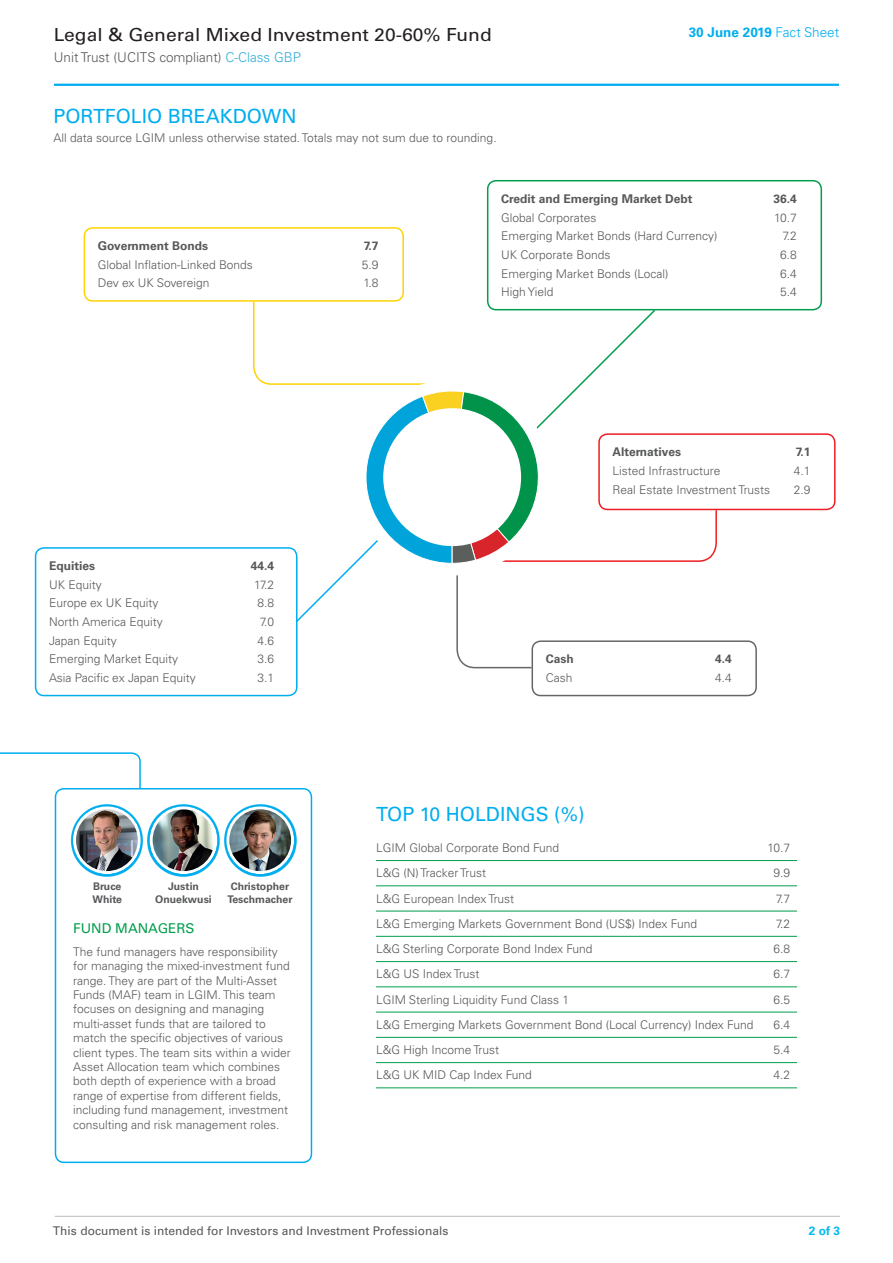
<style>
.page{position:relative;width:893px;height:1263px;background:#fff}
.page>*{position:absolute;margin:0;border:0;box-sizing:border-box;transform-origin:0 0}
.t1{font:19.5px "Univers LT Pro 55 Roman";color:#00aeef}
.t2{font:18px "Univers LT Pro 55 Roman";color:#231f20;scale:1.07 1}
.t3{font:300 13.5px "Univers LT Pro 45";color:#57585a}
.t4{font:700 13.5px "Univers LT Pro 65";color:#00aeef}
.t5{font:13.5px "Univers LT Pro 55 Roman";color:#009e4d}
.t6{font:300 12px/14.4px "Univers LT Pro 45";color:#57585a}
.t7{font:700 12px "Univers LT Pro 65";color:#57585a}
.t8{font:12px "Univers LT Pro 55 Roman";color:#57585a}
.t9{font:700 12px "Univers LT Pro 65";color:#00baf1}
.t10{font:700 10.5px/12.6px "Univers LT Pro 65";color:#57585a;text-align:center}
.s1{color:#33add6}
.s2{font-family:"Univers LT Pro 45";font-weight:300}
</style>
<div class="page">
<hr style="left:54px;top:84px;width:785px;height:2px;background:#00aeef">
<hr style="left:55px;top:1216px;width:785px;height:1px;background:#bcbdc0">
<svg style="left:0;top:752px;width:141px;height:38px"></svg>
<hr style="left:376px;top:860px;width:421px;height:1px;background:#009e4d">
<hr style="left:376px;top:885px;width:421px;height:1px;background:#009e4d">
<hr style="left:376px;top:911px;width:421px;height:1px;background:#009e4d">
<hr style="left:376px;top:936px;width:421px;height:1px;background:#009e4d">
<hr style="left:376px;top:961px;width:421px;height:1px;background:#009e4d">
<hr style="left:376px;top:986px;width:421px;height:1px;background:#009e4d">
<hr style="left:376px;top:1012px;width:421px;height:1px;background:#009e4d">
<hr style="left:376px;top:1037px;width:421px;height:1px;background:#009e4d">
<hr style="left:376px;top:1062px;width:421px;height:1px;background:#009e4d">
<hr style="left:376px;top:1087px;width:421px;height:1px;background:#009e4d">
<div style="left:55px;top:788px;width:257px;height:375px;border:2px solid #00aeef;border-radius:9px"></div>
<img style="left:154px;top:804px;width:58px;height:71px">
<img style="left:212px;top:804px;width:85px;height:71px">
<img style="left:70px;top:804px;width:84px;height:71px">
<div style="left:35px;top:547px;width:262px;height:149px;border:2px solid #00aeef;border-radius:9px"></div>
<div style="left:84px;top:227px;width:320px;height:75px;border:2px solid #fed304;border-radius:9px"></div>
<div style="left:487px;top:180px;width:335px;height:130px;border:2px solid #009e4d;border-radius:9px"></div>
<div style="left:598px;top:433px;width:237px;height:77px;border:2px solid #ee1d23;border-radius:9px"></div>
<div style="left:531px;top:640px;width:226px;height:56px;border:2px solid #666;border-radius:9px"></div>
<svg style="left:252px;top:300px;width:466px;height:369px"></svg>
<div style="left:383px;top:408px;width:138px;height:138px;background:#fff;border-radius:50%"></div>
<h2 class="t2" style="left:54px;top:24px;width:411px">Legal &amp; General Mixed Investment 20‑60% Fund</h2>
<p class="t3" style="left:54px;top:49px;width:249px">Unit Trust (UCITS compliant) <span class="s1">C-Class GBP</span></p>
<h1 class="t1" style="left:54px;top:105px;width:244px">PORTFOLIO BREAKDOWN</h1>
<p class="t6" style="left:54px;top:130px;width:445px">All data source LGIM unless otherwise stated. Totals may not sum due to rounding.</p>
<p class="t4" style="left:689px;top:25px;width:152px">30 June 2019 <span class="s2">Fact Sheet</span></p>
<p class="t7" style="left:98px;top:239px;width:112px">Government Bonds</p>
<p class="t7" style="left:364px;top:239px;width:16px">7.7</p>
<p class="t6" style="left:98px;top:257px;width:156px">Global Inflation-Linked Bonds</p>
<p class="t6" style="left:362px;top:257px;width:18px">5.9</p>
<p class="t6" style="left:98px;top:276px;width:113px">Dev ex UK Sovereign</p>
<p class="t6" style="left:363px;top:276px;width:16px">1.8</p>
<p class="t7" style="left:49px;top:559px;width:48px">Equities</p>
<p class="t7" style="left:251px;top:559px;width:25px">44.4</p>
<p class="t6" style="left:49px;top:577px;width:54px">UK Equity</p>
<p class="t6" style="left:254px;top:577px;width:21px">17.2</p>
<p class="t6" style="left:49px;top:596px;width:111px">Europe ex UK Equity</p>
<p class="t6" style="left:257px;top:596px;width:18px">8.8</p>
<p class="t6" style="left:49px;top:615px;width:115px">North America Equity</p>
<p class="t6" style="left:260px;top:615px;width:16px">7.0</p>
<p class="t6" style="left:49px;top:633px;width:69px">Japan Equity</p>
<p class="t6" style="left:257px;top:633px;width:18px">4.6</p>
<p class="t6" style="left:49px;top:652px;width:131px">Emerging Market Equity</p>
<p class="t6" style="left:257px;top:652px;width:18px">3.6</p>
<p class="t6" style="left:49px;top:670px;width:148px">Asia Pacific ex Japan Equity</p>
<p class="t6" style="left:257px;top:670px;width:18px">3.1</p>
<p class="t7" style="left:501px;top:192px;width:193px">Credit and Emerging Market Debt</p>
<p class="t7" style="left:773px;top:192px;width:25px">36.4</p>
<p class="t6" style="left:501px;top:210px;width:97px">Global Corporates</p>
<p class="t6" style="left:774px;top:210px;width:24px">10.7</p>
<p class="t6" style="left:501px;top:229px;width:218px">Emerging Market Bonds (Hard Currency)</p>
<p class="t6" style="left:783px;top:229px;width:16px">7.2</p>
<p class="t6" style="left:501px;top:247px;width:111px">UK Corporate Bonds</p>
<p class="t6" style="left:780px;top:247px;width:18px">6.8</p>
<p class="t6" style="left:501px;top:266px;width:169px">Emerging Market Bonds (Local)</p>
<p class="t6" style="left:780px;top:266px;width:18px">6.4</p>
<p class="t6" style="left:501px;top:285px;width:54px">High Yield</p>
<p class="t6" style="left:780px;top:285px;width:18px">5.4</p>
<p class="t7" style="left:613px;top:445px;width:70px">Alternatives</p>
<p class="t7" style="left:796px;top:445px;width:16px">7.1</p>
<p class="t6" style="left:613px;top:463px;width:109px">Listed Infrastructure</p>
<p class="t6" style="left:794px;top:463px;width:18px">4.1</p>
<p class="t6" style="left:613px;top:482px;width:159px">Real Estate Investment Trusts</p>
<p class="t6" style="left:794px;top:482px;width:18px">2.9</p>
<p class="t7" style="left:546px;top:652px;width:30px">Cash</p>
<p class="t7" style="left:715px;top:652px;width:18px">4.4</p>
<p class="t6" style="left:546px;top:670px;width:28px">Cash</p>
<p class="t6" style="left:715px;top:670px;width:18px">4.4</p>
<p class="t10" style="left:93px;top:880px;width:31px;text-align:left">Bruce<br>White</p>
<p class="t10" style="left:155px;top:880px;width:58px">Justin<br>Onuekwusi</p>
<p class="t10" style="left:227px;top:880px;width:66px">Christopher<br>Teschmacher</p>
<p class="t5" style="left:73px;top:920px;width:123px">FUND MANAGERS</p>
<p class="t6" style="left:73px;top:944px;width:219px">The fund managers have responsibility for managing the mixed-investment fund range. They are part of the Multi-Asset Funds (MAF) team in LGIM. This team focuses on designing and managing multi-asset funds that are tailored to match the specific objectives of various client types. The team sits within a wider Asset Allocation team which combines both depth of experience with a broad range of expertise from different fields, including fund management, investment consulting and risk management roles.</p>
<h1 class="t1" style="left:376px;top:802px;width:210px">TOP 10 HOLDINGS (%)</h1>
<p class="t6" style="left:376px;top:841px;width:185px">LGIM Global Corporate Bond Fund</p>
<p class="t6" style="left:768px;top:841px;width:24px">10.7</p>
<p class="t6" style="left:376px;top:866px;width:111px">L&amp;G (N) Tracker Trust</p>
<p class="t6" style="left:773px;top:866px;width:18px">9.9</p>
<p class="t6" style="left:376px;top:891px;width:140px">L&amp;G European Index Trust</p>
<p class="t6" style="left:776px;top:891px;width:16px">7.7</p>
<p class="t6" style="left:376px;top:916px;width:322px">L&amp;G Emerging Markets Government Bond (US$) Index Fund</p>
<p class="t6" style="left:776px;top:916px;width:16px">7.2</p>
<p class="t6" style="left:376px;top:942px;width:218px">L&amp;G Sterling Corporate Bond Index Fund</p>
<p class="t6" style="left:773px;top:942px;width:18px">6.8</p>
<p class="t6" style="left:376px;top:967px;width:105px">L&amp;G US Index Trust</p>
<p class="t6" style="left:773px;top:967px;width:18px">6.7</p>
<p class="t6" style="left:376px;top:992px;width:194px">LGIM Sterling Liquidity Fund Class 1</p>
<p class="t6" style="left:773px;top:992px;width:18px">6.5</p>
<p class="t6" style="left:376px;top:1017px;width:379px">L&amp;G Emerging Markets Government Bond (Local Currency) Index Fund</p>
<p class="t6" style="left:773px;top:1017px;width:18px">6.4</p>
<p class="t6" style="left:376px;top:1043px;width:125px">L&amp;G High Income Trust</p>
<p class="t6" style="left:773px;top:1043px;width:18px">5.4</p>
<p class="t6" style="left:376px;top:1068px;width:157px">L&amp;G UK MID Cap Index Fund</p>
<p class="t6" style="left:773px;top:1068px;width:18px">4.2</p>
<p class="t8" style="left:53px;top:1224px;width:397px">This document is intended for Investors and Investment Professionals</p>
<p class="t9" style="left:809px;top:1223px;width:33px">2 of 3</p>
</div>
